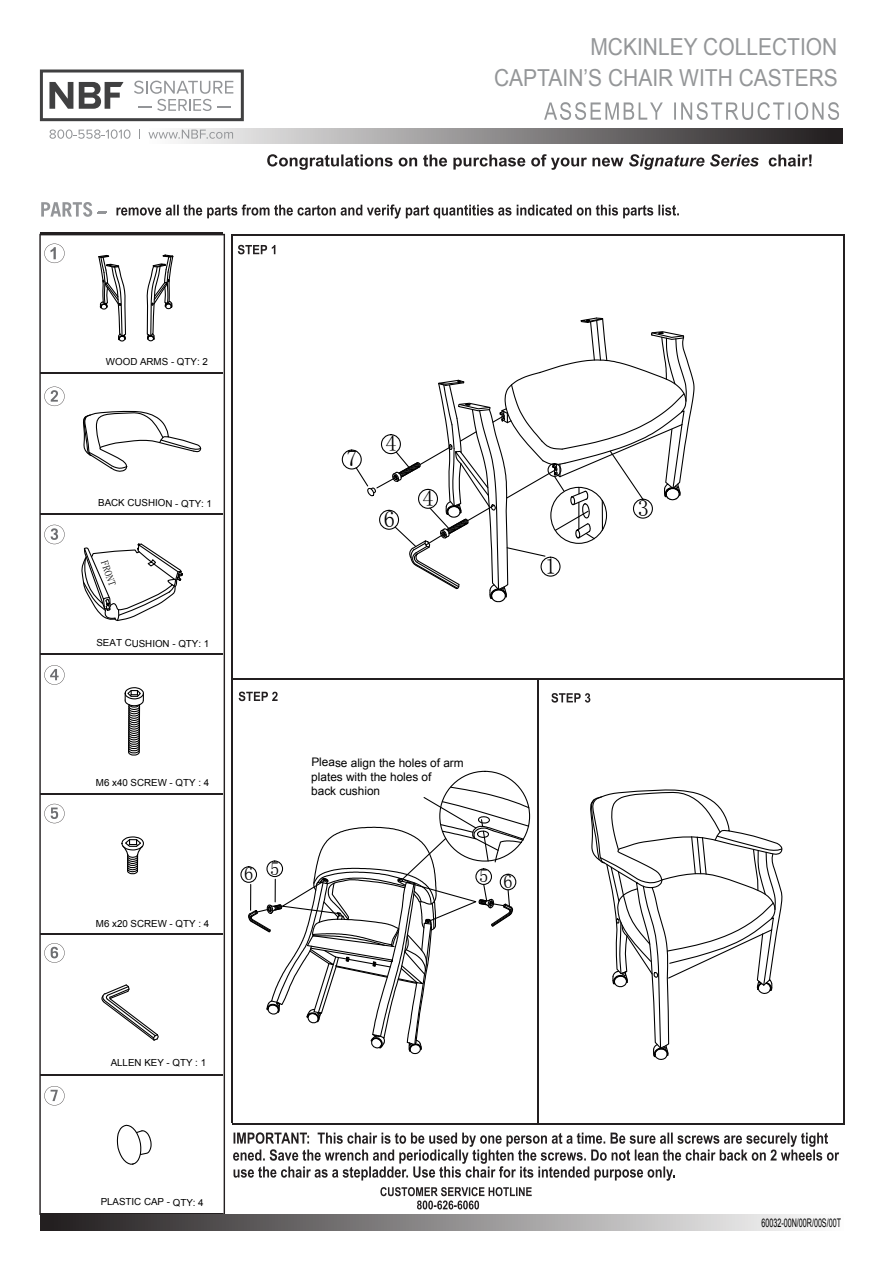
<style>
.page{position:relative;width:893px;height:1263px;background:#fff}
.page>*{position:absolute;margin:0;border:0;box-sizing:border-box;transform-origin:0 0}
.t1{font:23.4px/31.5px "Arial";color:#949698;text-align:right;scale:.9 1}
.t2{font:22.5px "Sim Sun";color:#000}
.t3{font:18.45px "Sim Sun";color:#000}
.t4{font:11.85px/14.1px "Arial";letter-spacing:-.005em;color:#000}
.t5{font:11.85px "Arial";letter-spacing:-.005em;color:#000;scale:.6 1}
.t6{font:10.35px "Sim Sun";color:#000}
.t7{font:9.75px "Arial";letter-spacing:-.01em;color:#000}
</style>
<div class="page">
<svg style="left:590px;top:789px;width:193px;height:271px"></svg>
<div style="left:342px;top:450px;width:20px;height:20px;border:1px solid #000;border-radius:50%"></div>
<svg style="left:355px;top:317px;width:340px;height:286px"></svg>
<svg style="left:544px;top:102px;width:295px;height:18px"></svg>
<svg style="left:39px;top:234px;width:186px;height:981px"></svg>
<svg style="left:44px;top:387px;width:21px;height:19px"></svg>
<svg style="left:44px;top:525px;width:21px;height:19px"></svg>
<svg style="left:44px;top:665px;width:21px;height:20px"></svg>
<svg style="left:44px;top:804px;width:21px;height:19px"></svg>
<svg style="left:44px;top:943px;width:21px;height:20px"></svg>
<svg style="left:44px;top:1086px;width:21px;height:19px"></svg>
<hr style="left:40px;top:373px;width:183px;height:1px;background:#231f20">
<hr style="left:40px;top:233px;width:183px;height:1px;background:#231f20">
<hr style="left:40px;top:513px;width:183px;height:1px;background:#231f20">
<hr style="left:40px;top:653px;width:183px;height:2px;background:#231f20">
<hr style="left:40px;top:793px;width:183px;height:2px;background:#231f20">
<hr style="left:40px;top:934px;width:183px;height:1px;background:#231f20">
<hr style="left:40px;top:1074px;width:183px;height:1px;background:#231f20">
<hr style="left:40px;top:1214px;width:183px;height:2px;background:#231f20">
<svg style="left:40px;top:1215px;width:770px;height:15px;background:#898788"></svg>
<hr style="left:232px;top:234px;width:611px;height:1px;background:#231f20">
<hr style="left:232px;top:1124px;width:611px;height:1px;background:#231f20">
<hr style="left:537px;top:679px;width:1px;height:445px;background:#231f20">
<hr style="left:843px;top:235px;width:2px;height:890px;background:#231f20">
<hr style="left:231px;top:235px;width:2px;height:888px;background:#231f20">
<hr style="left:232px;top:679px;width:611px;height:1px;background:#231f20">
<svg style="left:44px;top:244px;width:21px;height:19px"></svg>
<svg style="left:238px;top:245px;width:37px;height:9px"></svg>
<svg style="left:239px;top:692px;width:38px;height:9px"></svg>
<svg style="left:551px;top:693px;width:39px;height:10px"></svg>
<svg style="left:178px;top:129px;width:664px;height:14px;background:#848282"></svg>
<svg style="left:41px;top:202px;width:66px;height:15px"></svg>
<svg style="left:267px;top:154px;width:356px;height:16px"></svg>
<svg style="left:629px;top:154px;width:129px;height:16px"></svg>
<svg style="left:768px;top:154px;width:43px;height:13px"></svg>
<svg style="left:116px;top:204px;width:563px;height:15px"></svg>
<svg style="left:380px;top:1187px;width:151px;height:23px"></svg>
<svg style="left:49px;top:129px;width:81px;height:10px"></svg>
<svg style="left:148px;top:130px;width:85px;height:9px"></svg>
<div style="left:40px;top:70px;width:204px;height:51px;border:3px solid #404041"></div>
<svg style="left:134px;top:81px;width:99px;height:30px"></svg>
<svg style="left:49px;top:82px;width:24px;height:27px"></svg>
<svg style="left:79px;top:82px;width:44px;height:27px"></svg>
<svg style="left:233px;top:1132px;width:606px;height:49px"></svg>
<div style="left:240px;top:866px;width:17px;height:17px;border:1px solid #000;border-radius:50%"></div>
<svg style="left:247px;top:786px;width:283px;height:269px"></svg>
<h1 class="t1" style="left:494px;top:31px;width:383px">MCKINLEY COLLECTION<br>CAPTAIN’S CHAIR WITH CASTERS</h1>
<p class="t7" style="left:106px;top:355px;width:103px">WOOD ARMS - QTY: 2</p>
<p class="t7" style="left:98px;top:497px;width:115px">BACK CUSHION - QTY: 1</p>
<p class="t6" style="left:109px;top:559px;width:28px;rotate:70deg">FRONT</p>
<p class="t7" style="left:96px;top:637px;width:114px">SEAT CUSHION - QTY: 1</p>
<h2 class="t2" style="left:346px;top:447px;width:13px">7</h2>
<h2 class="t2" style="left:385px;top:432px;width:13px">4</h2>
<h2 class="t2" style="left:384px;top:508px;width:13px">6</h2>
<h2 class="t2" style="left:422px;top:487px;width:13px">4</h2>
<p class="t7" style="left:96px;top:776px;width:115px">M6 x40 SCREW - QTY : 4</p>
<p class="t7" style="left:96px;top:917px;width:115px">M6 x20 SCREW - QTY : 4</p>
<p class="t4" style="left:311px;top:756px;width:154px">Please align the holes of arm plates with the holes of<br>back cushion</p>
<h3 class="t3" style="left:270px;top:859px;width:11px">5</h3>
<h3 class="t3" style="left:244px;top:865px;width:11px">6</h3>
<h3 class="t3" style="left:479px;top:867px;width:11px">5</h3>
<p class="t7" style="left:111px;top:1056px;width:97px">ALLEN KEY - QTY : 1</p>
<p class="t7" style="left:101px;top:1196px;width:105px">PLASTIC CAP - QTY: 4</p>
<h2 class="t2" style="left:545px;top:555px;width:13px">1</h2>
<h2 class="t2" style="left:637px;top:497px;width:13px">3</h2>
<p class="t5" style="left:761px;top:1215px;width:134px">60032-00N/00R/00S/00T</p>
</div>
